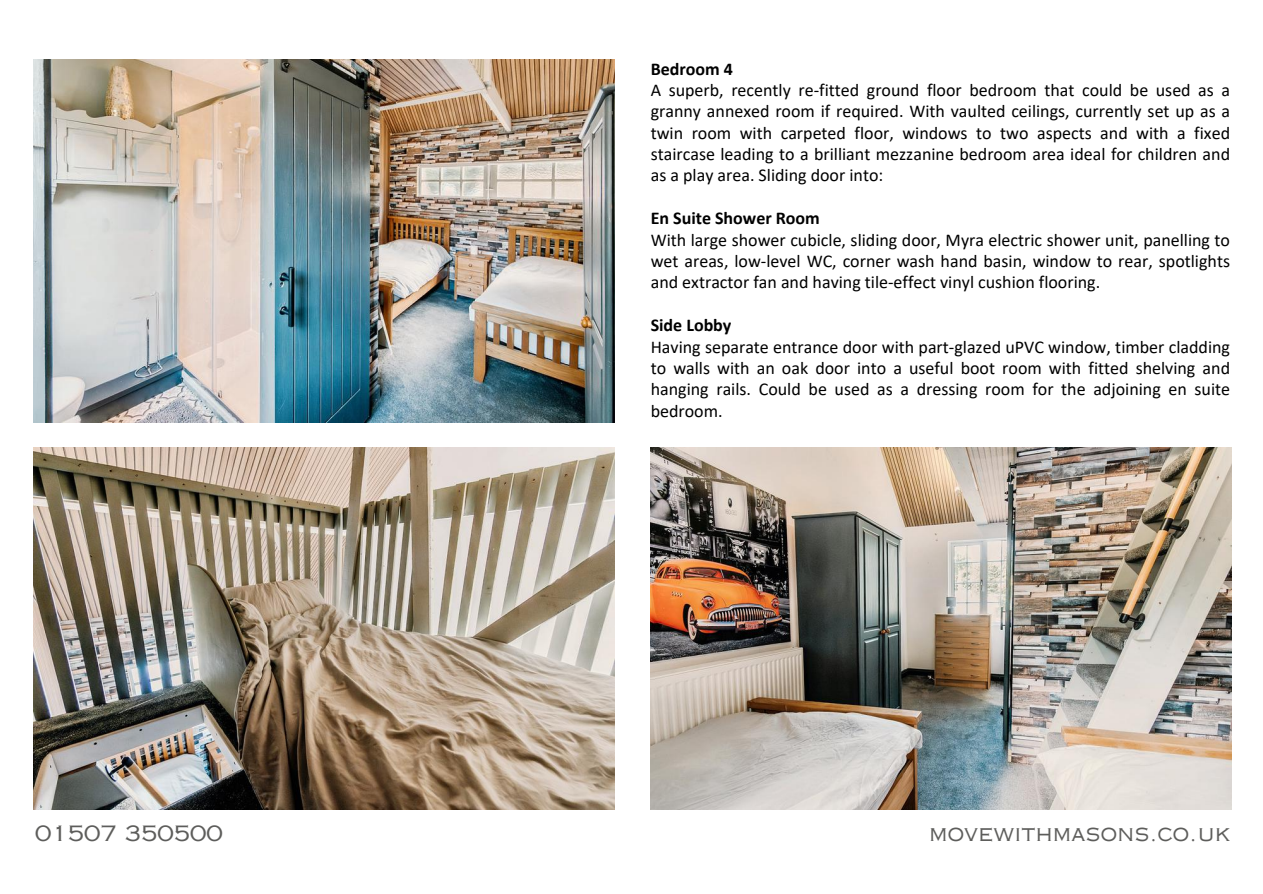
<style>
.page{position:relative;width:1263px;height:894px;background:#fff}
.page>*{position:absolute;margin:0;border:0;box-sizing:border-box;transform-origin:0 0}
.t1{font:21px "Copperplate Gothic LT Pro 32 AB";color:#5d5d5b}
.t2{font:18px/21.3px "Calibri";color:#000;text-align:justify}
.t3{font:700 18px "Calibri";color:#000}
</style>
<div class="page">
<img style="left:34px;top:60px;width:580px;height:362px">
<img style="left:34px;top:447px;width:580px;height:362px">
<img style="left:651px;top:447px;width:580px;height:362px">
<p class="t3" style="left:651px;top:61px;width:84px">Bedroom 4</p>
<p class="t2" style="left:651px;top:81px;width:581px">A superb, recently re-fitted ground floor bedroom that could be used as a granny annexed room if required. With vaulted ceilings, currently set up as a twin room with carpeted floor, windows to two aspects and with a fixed staircase leading to a brilliant mezzanine bedroom area ideal for children and as a play area. Sliding door into:</p>
<p class="t3" style="left:651px;top:211px;width:171px">En Suite Shower Room</p>
<p class="t2" style="left:651px;top:230px;width:581px">With large shower cubicle, sliding door, Myra electric shower unit, panelling to wet areas, low-level WC, corner wash hand basin, window to rear, spotlights and extractor fan and having tile-effect vinyl cushion flooring.</p>
<p class="t3" style="left:651px;top:317px;width:82px">Side Lobby</p>
<p class="t2" style="left:651px;top:337px;width:581px">Having separate entrance door with part-glazed uPVC window, timber cladding to walls with an oak door into a useful boot room with fitted shelving and hanging rails. Could be used as a dressing room for the adjoining en suite bedroom.</p>
<p class="t1" style="left:35px;top:825px;width:189px">01507 350500</p>
<p class="t1" style="left:929px;top:825px;width:302px">MOVEWITHMASONS.CO.UK</p>
</div>
